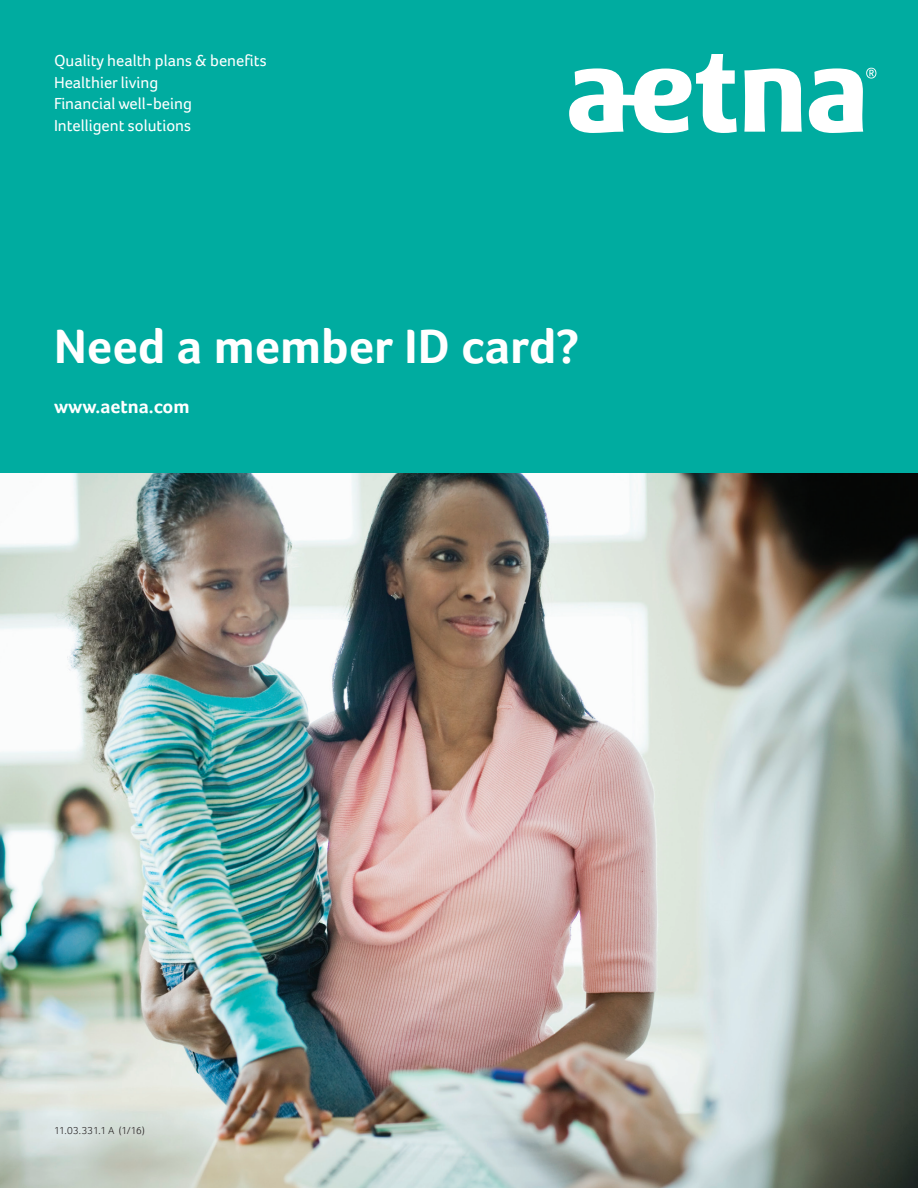
<style>
.page{position:relative;width:918px;height:1188px;background:#fff}
.page>*{position:absolute;margin:0;border:0;box-sizing:border-box;transform-origin:0 0}
.t1{font:700 49.5px "Foco";color:#fff}
.t2{font:700 19.5px "Foco";color:#fff}
.t3{font:16.5px/21.8px "Foco";color:#fff}
.t4{font:300 10.5px "Foco";letter-spacing:-.015em;color:#231f20}
</style>
<div class="page">
<div style="left:0;top:0;width:918px;height:473px;background:#00aca0"></div>
<img style="left:0;top:473px;width:918px;height:715px">
<svg style="left:569px;top:54px;width:307px;height:79px"></svg>
<p class="t3" style="left:54px;top:49px;width:214px">Quality health plans &amp; benefits<br>Healthier living<br>Financial well-being<br>Intelligent solutions</p>
<h1 class="t1" style="left:54px;top:317px;width:527px">Need a member ID card?</h1>
<p class="t2" style="left:54px;top:394px;width:137px">www.aetna.com</p>
<p class="t4" style="left:54px;top:1124px;width:92px">11.03.331.1 A (1/16)</p>
</div>
